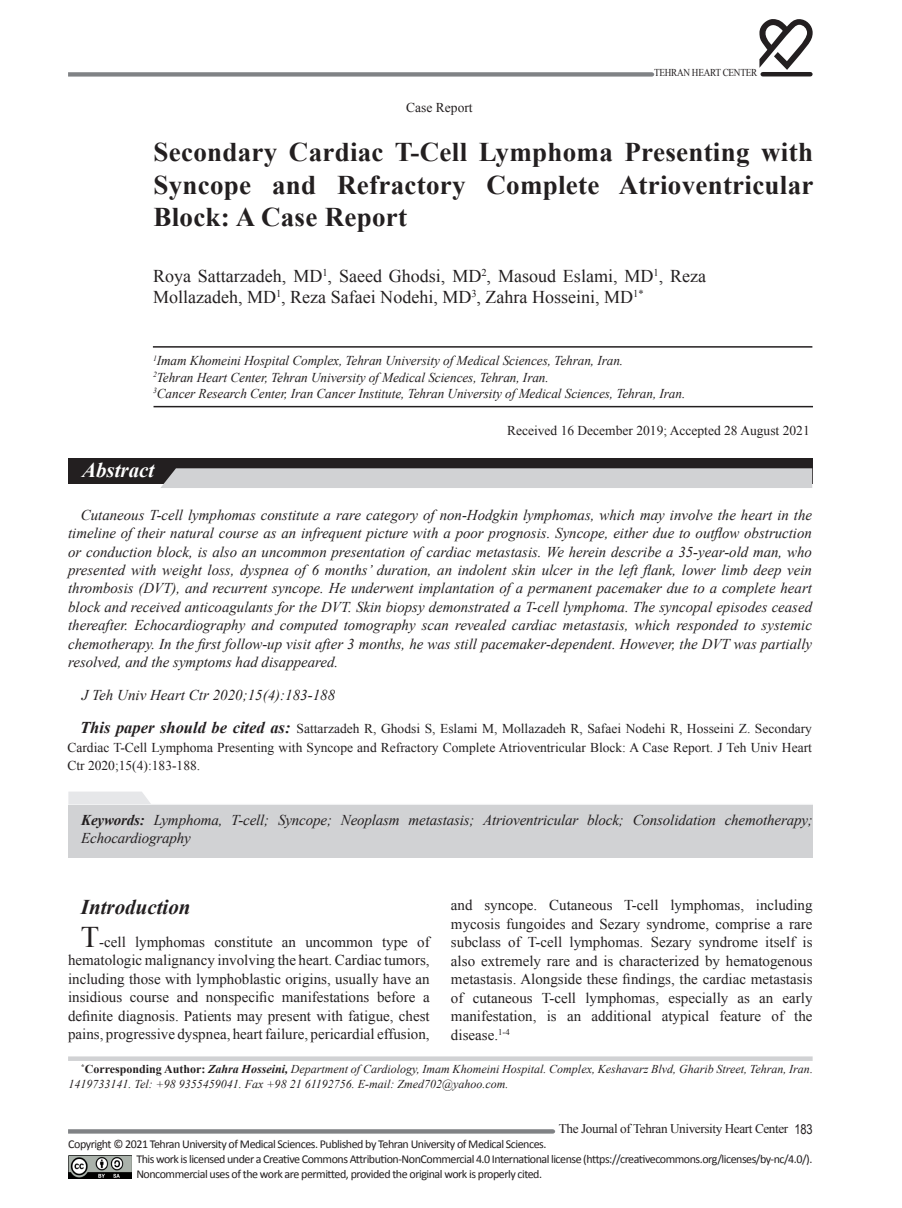
<style>
.page{position:relative;width:902px;height:1208px;background:#fff}
.page>*{position:absolute;margin:0;border:0;box-sizing:border-box;transform-origin:0 0}
.Titre_Maghale_01{font:700 27px/32.4px "Times New Roman";letter-spacing:.01em;color:#231f20;text-align:justify}
.Title_Text_-_14{font:italic 700 21px "Times New Roman";color:#231f20}
.t1{font:italic 700 21px "Times New Roman";color:#fff}
.Asamei_Nevisandegane{font:18px/21.6px "Times New Roman";color:#231f20}
.Matne_Abstract__01{font:italic 15px/18.5px "Times New Roman";color:#231f20;text-align:justify}
.Text_-_Font_10{font:15px/18.5px "Times New Roman";color:#231f20;text-align:justify}
.Keyword_01{font:italic 15px/18.5px "Times New Roman";letter-spacing:-.01em;color:#231f20}
.t2{font:13.5px/18.5px "Times New Roman";color:#231f20;text-align:justify}
.Asamie_Nevisandegane{font:italic 13.5px "Times New Roman";letter-spacing:-.005em;color:#231f20}
.t3{font:13.5px "Arial Narrow";color:#231f20}
.t4{font:13.2px "Times New Roman";letter-spacing:-.03em;color:#231f20}
.t5{font:12px/15px "Calibri";letter-spacing:-.04em;color:#231f20}
.t6{font:italic 12px/14.4px "Times New Roman";color:#231f20}
.t7{font:10.5px "Times New Roman";letter-spacing:-.03em;color:#231f20;scale:.88 1}
.s1{font-weight:700;font-style:italic;font-size:16.5px}
.s2{font-weight:700}
.s3{font-size:30px}
.s4{font-weight:700;font-style:normal}
</style>
<div class="page">
<svg style="left:68px;top:72px;width:587px;height:5px;background:#909295"></svg>
<svg style="left:759px;top:19px;width:53px;height:51px"></svg>
<hr style="left:762px;top:72px;width:48px;height:4px;background:#231f20">
<svg style="left:68px;top:1129px;width:488px;height:4px;background:#87898c"></svg>
<div style="left:68px;top:1056px;width:744px;height:5px;background:#d1d2d4"></div>
<img style="left:68px;top:1155px;width:64px;height:23px">
<hr style="left:153px;top:346px;width:659px;height:2px;background:#231f20">
<hr style="left:153px;top:406px;width:659px;height:1px;background:#231f20">
<div style="left:68px;top:458px;width:744px;height:26px;background:#231f20"></div>
<div style="left:160px;top:468px;width:652px;height:20px;background:#d1d2d4"></div>
<svg style="left:68px;top:791px;width:83px;height:13px"></svg>
<div style="left:68px;top:804px;width:744px;height:53px;background:#d1d2d4"></div>
<p class="t7" style="left:654px;top:66px;width:119px">TEHRAN HEART CENTER</p>
<p class="t2" style="left:406px;top:98px;width:68px">Case Report</p>
<p class="Titre_Maghale_01" style="left:153px;top:135px;width:661px">Secondary Cardiac T-Cell Lymphoma Presenting with Syncope and Refractory Complete Atrioventricular Block: A Case Report</p>
<p class="Asamei_Nevisandegane" style="left:153px;top:264px;width:554px">Roya Sattarzadeh, MD<sup>1</sup>, Saeed Ghodsi, MD<sup>2</sup>, Masoud Eslami, MD<sup>1</sup>, Reza<br>Mollazadeh, MD<sup>1</sup>, Reza Safaei Nodehi, MD<sup>3</sup>, Zahra Hosseini, MD<sup>1*</sup></p>
<p class="Asamie_Nevisandegane" style="left:153px;top:351px;width:471px"><sup>1</sup>Imam Khomeini Hospital Complex, Tehran University of Medical Sciences, Tehran, Iran.</p>
<p class="Asamie_Nevisandegane" style="left:153px;top:368px;width:397px"><sup>2</sup>Tehran Heart Center, Tehran University of Medical Sciences, Tehran, Iran.</p>
<p class="Asamie_Nevisandegane" style="left:153px;top:384px;width:533px"><sup>3</sup>Cancer Research Center, Iran Cancer Institute, Tehran University of Medical Sciences, Tehran, Iran.</p>
<p class="t1" style="left:82px;top:456px;width:74px">Abstract</p>
<p class="t2" style="left:507px;top:421px;width:304px">Received 16 December 2019; Accepted 28 August 2021</p>
<p class="Matne_Abstract__01" style="left:68px;top:505px;width:745px;text-indent:13px">Cutaneous T-cell lymphomas constitute a rare category of non-Hodgkin lymphomas, which may involve the heart in the timeline of their natural course as an infrequent picture with a poor prognosis. Syncope, either due to outflow obstruction or conduction block, is also an uncommon presentation of cardiac metastasis. We herein describe a 35-year-old man, who presented with weight loss, dyspnea of 6 months’ duration, an indolent skin ulcer in the left flank, lower limb deep vein thrombosis (DVT), and recurrent syncope. He underwent implantation of a permanent pacemaker due to a complete heart block and received anticoagulants for the DVT. Skin biopsy demonstrated a T-cell lymphoma. The syncopal episodes ceased thereafter. Echocardiography and computed tomography scan revealed cardiac metastasis, which responded to systemic chemotherapy. In the first follow-up visit after 3 months, he was still pacemaker-dependent. However, the DVT was partially resolved, and the symptoms had disappeared.</p>
<p class="Matne_Abstract__01" style="left:82px;top:685px;width:255px">J Teh Univ Heart Ctr 2020;15(4):183-188</p>
<p class="t2" style="left:67px;top:719px;width:746px;text-indent:13px"><span class="s1">This paper should be cited as:</span> Sattarzadeh R, Ghodsi S, Eslami M, Mollazadeh R, Safaei Nodehi R, Hosseini Z. Secondary Cardiac T-Cell Lymphoma Presenting with Syncope and Refractory Complete Atrioventricular Block: A Case Report. J Teh Univ Heart Ctr 2020;15(4):183-188.</p>
<p class="Keyword_01" style="left:81px;top:810px;width:733px"><span class="s2">Keywords:</span> Lymphoma, T-cell; Syncope; Neoplasm metastasis; Atrioventricular block; Consolidation chemotherapy;<br>Echocardiography</p>
<p class="Title_Text_-_14" style="left:81px;top:892px;width:111px">Introduction</p>
<p class="Text_-_Font_10" style="left:68px;top:932px;width:363px;text-indent:13px"><span class="s3">T</span>-cell lymphomas constitute an uncommon type of hematologic malignancy involving the heart. Cardiac tumors, including those with lymphoblastic origins, usually have an insidious course and nonspecific manifestations before a definite diagnosis. Patients may present with fatigue, chest pains, progressive dyspnea, heart failure, pericardial effusion,</p>
<p class="Text_-_Font_10" style="left:451px;top:896px;width:363px">and syncope. Cutaneous T-cell lymphomas, including mycosis fungoides and Sezary syndrome, comprise a rare subclass of T-cell lymphomas. Sezary syndrome itself is also extremely rare and is characterized by hematogenous metastasis. Alongside these findings, the cardiac metastasis of cutaneous T-cell lymphomas, especially as an early manifestation, is an additional atypical feature of the disease.<sup>1-4</sup></p>
<p class="t6" style="left:68px;top:1062px;width:746px;text-indent:13px"><sup>*</sup><span class="s4">Corresponding Author:</span> <span class="s2">Zahra Hosseini,</span> Department of Cardiology, Imam Khomeini Hospital. Complex, Keshavarz Blvd, Gharib Street, Tehran, Iran.<br>1419733141. Tel: +98 9355459041. Fax +98 21 61192756. E-mail: Zmed702@yahoo.com.</p>
<p class="t4" style="left:559px;top:1119px;width:231px">The Journal of Tehran University Heart Center</p>
<p class="t3" style="left:794px;top:1119px;width:20px">183</p>
<p class="t5" style="left:68px;top:1136px;width:479px">Copyright © 2021 Tehran University of Medical Sciences. Published by Tehran University of Medical Sciences.</p>
<p class="t5" style="left:136px;top:1151px;width:677px">This work is licensed under a Creative Commons Attribution-NonCommercial 4.0 International license (https://creativecommons.org/licenses/by-nc/4.0/).<br>Noncommercial uses of the work are permitted, provided the original work is properly cited.</p>
</div>
